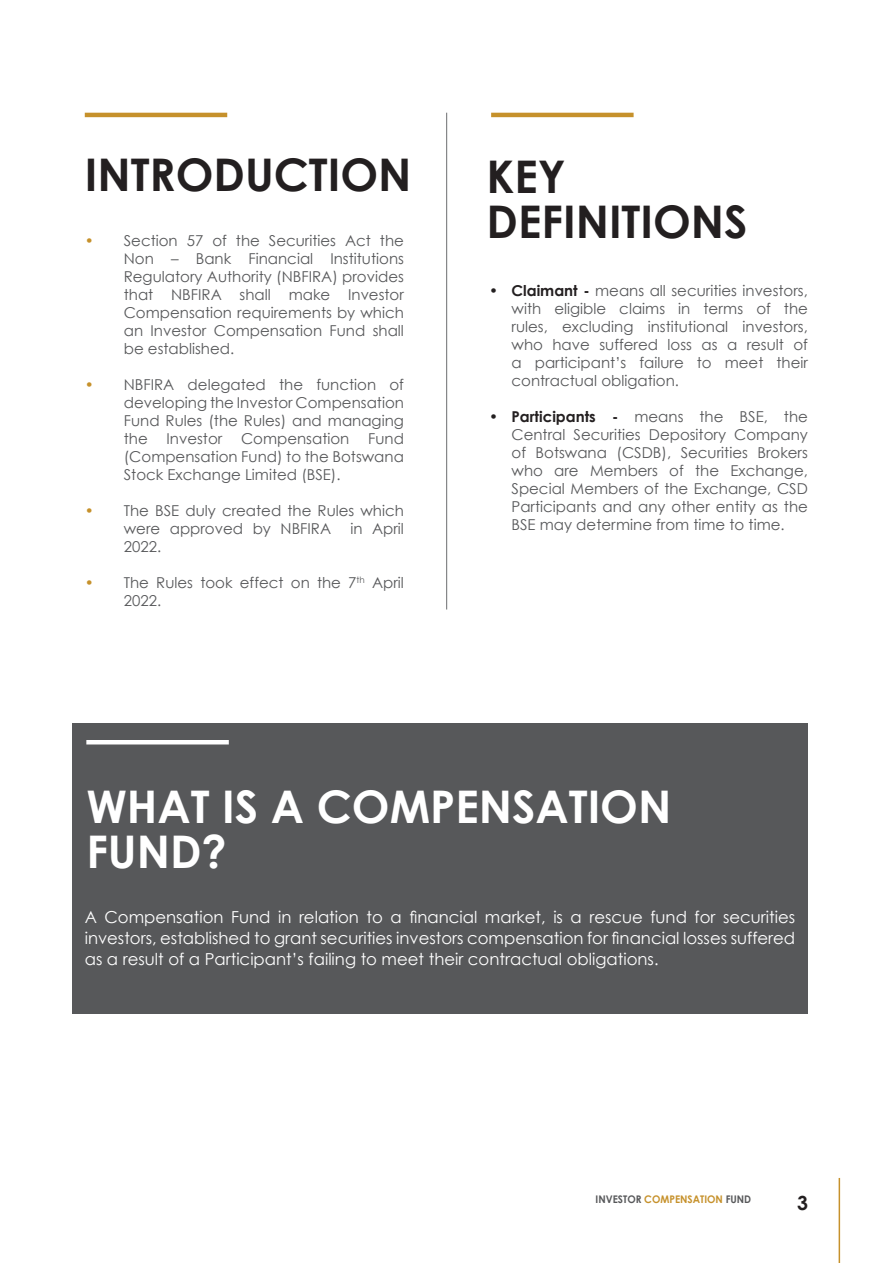
<style>
.page{position:relative;width:893px;height:1263px;background:#fff}
.page>*{position:absolute;margin:0;border:0;box-sizing:border-box;transform-origin:0 0}
.t1{font:700 45px/45px "Century Gothic";color:#231f20}
.t2{font:700 45px/45px "Century Gothic";color:#fff}
.t3{font:700 19.5px "Century Gothic";color:#231f20}
.t4{font:16.5px/21px "Century Gothic";color:#fff;text-align:justify}
.t5{font:15px/18px "Century Gothic";color:#57585a;text-align:justify}
.t6{font:700 10.5px "Century Gothic";color:#57585a;scale:.95 1}
.s1{color:#c6912b}
.s2{font-weight:700;color:#231f20}
</style>
<div class="page">
<hr style="left:839px;top:1178px;width:1px;height:85px;background:#c6912b">
<div style="left:72px;top:723px;width:736px;height:290px;background:#57585a"></div>
<hr style="left:85px;top:113px;width:142px;height:4px;background:#c6912b">
<hr style="left:491px;top:113px;width:143px;height:4px;background:#c6912b">
<hr style="left:86px;top:740px;width:143px;height:4px;background:#fff">
<hr style="left:446px;top:113px;width:1px;height:496px;background:#6c6d70">
<h1 class="t1" style="left:85px;top:151px;width:328px">INTRODUCTION</h1>
<p class="t5" style="left:124px;top:231px;width:282px;text-indent:-39px"><span class="s1">•</span> Section 57 of the Securities Act the Non – Bank Financial Institutions Regulatory Authority (NBFIRA) provides that NBFIRA shall make Investor Compensation requirements by which an Investor Compensation Fund shall be established.</p>
<p class="t5" style="left:124px;top:375px;width:282px;text-indent:-39px"><span class="s1">•</span> NBFIRA delegated the function of developing the Investor Compensation Fund Rules (the Rules) and managing the Investor Compensation Fund (Compensation Fund) to the Botswana Stock Exchange Limited (BSE).</p>
<p class="t5" style="left:124px;top:501px;width:282px;text-indent:-39px"><span class="s1">•</span> The BSE duly created the Rules which were approved by NBFIRA</p>
<p class="t5" style="left:350px;top:519px;width:55px">in April</p>
<p class="t5" style="left:124px;top:537px;width:39px">2022.</p>
<p class="t5" style="left:124px;top:573px;width:282px;text-indent:-39px"><span class="s1">•</span> The Rules took effect on the 7<sup>th</sup> April<br>2022.</p>
<h1 class="t1" style="left:487px;top:153px;width:262px">KEY<br>DEFINITIONS</h1>
<p class="t5" style="left:511px;top:281px;width:298px;text-indent:-23px"><span class="s2">• Claimant -</span> means all securities investors, with eligible claims in terms of the rules, excluding institutional investors, who have suffered loss as a result of a participant’s failure to meet their contractual obligation.</p>
<p class="t5" style="left:511px;top:407px;width:298px;text-indent:-22px"><span class="s2">• Participants -</span> means the BSE, the Central Securities Depository Company of Botswana (CSDB), Securities Brokers who are Members of the Exchange, Special Members of the Exchange, CSD Participants and any other entity as the BSE may determine from time to time.</p>
<h1 class="t2" style="left:86px;top:783px;width:587px">WHAT IS A COMPENSATION<br>FUND?</h1>
<p class="t4" style="left:85px;top:907px;width:712px">A Compensation Fund in relation to a financial market, is a rescue fund for securities investors, established to grant securities investors compensation for financial losses suffered as a result of a Participant’s failing to meet their contractual obligations.</p>
<p class="t6" style="left:596px;top:1192px;width:165px">INVESTOR <span class="s1">COMPENSATION</span> FUND</p>
<h2 class="t3" style="left:797px;top:1191px;width:12px">3</h2>
</div>
